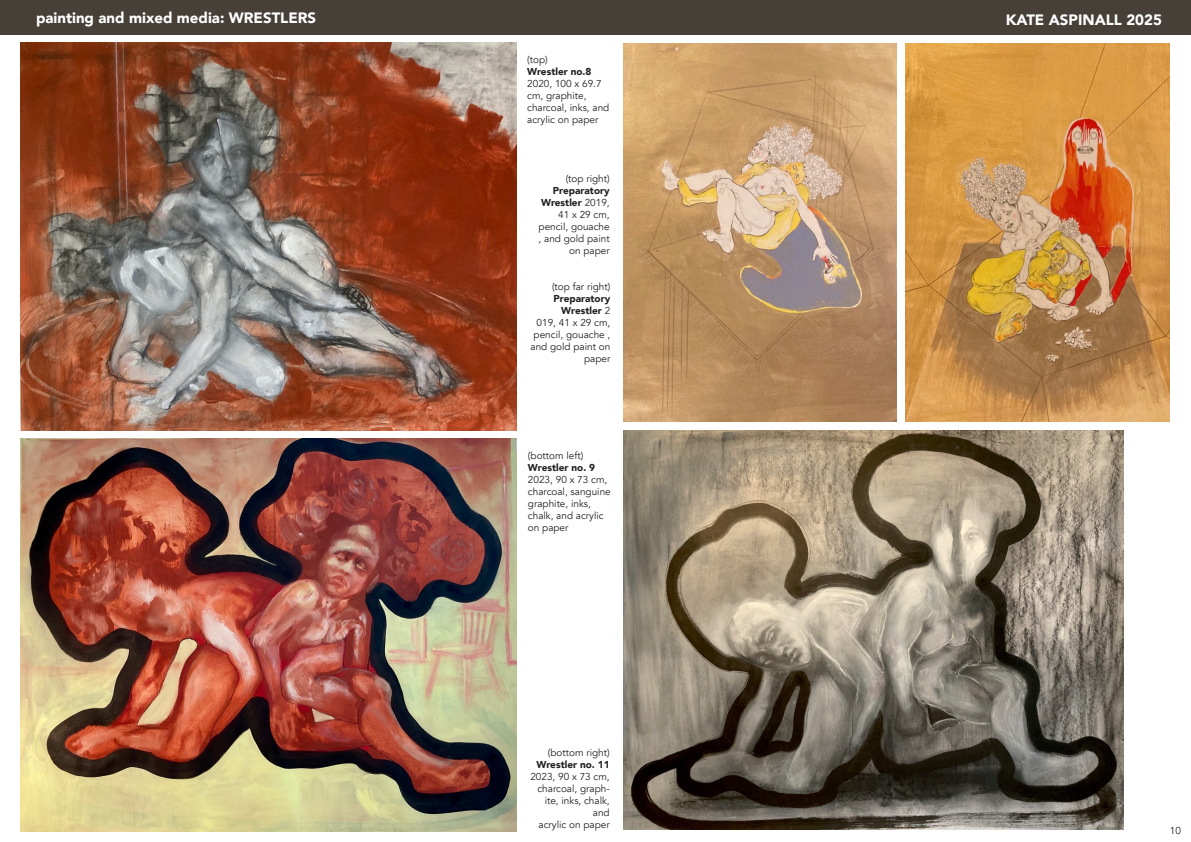
<style>
.page{position:relative;width:1191px;height:842px;background:#fff}
.page>*{position:absolute;margin:0;border:0;box-sizing:border-box;transform-origin:0 0}
.t1{font:900 15px "Avenir";color:#fff}
.t2{font:10px/12px "Avenir";color:#231f20;text-align:right}
.t3{font:900 10px "Avenir";color:#231f20}
.s1{font-weight:900}
</style>
<div class="page">
<hr style="left:0;top:0;width:1px;height:34px;background:#474038">
<img style="left:21px;top:43px;width:495px;height:387px">
<img style="left:21px;top:438px;width:495px;height:394px">
<img style="left:623px;top:44px;width:273px;height:377px">
<img style="left:905px;top:44px;width:265px;height:377px">
<img style="left:623px;top:430px;width:500px;height:399px">
<div style="left:1px;top:0;width:1190px;height:34px;background:#474038"></div>
<h1 class="t1" style="left:36px;top:8px;width:282px">painting and mixed media: WRESTLERS</h1>
<h1 class="t1" style="left:1005px;top:10px;width:158px">KATE ASPINALL 2025</h1>
<p class="t2" style="left:527px;top:54px;width:22px">(top)</p>
<p class="t3" style="left:527px;top:65px;width:66px">Wrestler no.8</p>
<p class="t2" style="left:527px;top:78px;width:84px;text-align:left">2020, 100 x 69.7 cm, graphite, charcoal, inks, and acrylic on paper</p>
<p class="t2" style="left:565px;top:173px;width:46px">(top right)</p>
<p class="t2" style="left:538px;top:185px;width:73px"><span class="s1">Preparatory<br>Wrestler</span> 2019,<br>41 x 29 cm, pencil, gouache , and gold paint on paper</p>
<p class="t2" style="left:552px;top:280px;width:60px">(top far right)</p>
<p class="t2" style="left:530px;top:292px;width:81px"><span class="s1">Preparatory<br>Wrestler</span> 2<br>019, 41 x 29 cm, pencil, gouache , and gold paint on paper</p>
<p class="t2" style="left:528px;top:450px;width:57px">(bottom left)</p>
<p class="t3" style="left:528px;top:461px;width:69px">Wrestler no. 9</p>
<p class="t2" style="left:528px;top:474px;width:84px;text-align:left">2023, 90 x 73 cm, charcoal, sanguine graphite, inks, chalk, and acrylic on paper</p>
<p class="t2" style="left:548px;top:747px;width:63px">(bottom right)</p>
<p class="t3" style="left:536px;top:758px;width:75px">Wrestler no. 11</p>
<p class="t2" style="left:530px;top:771px;width:81px">2023, 90 x 73 cm, charcoal, graph&shy;ite, inks, chalk, and<br>acrylic on paper</p>
<p class="t2" style="left:1169px;top:825px;width:13px">10</p>
</div>
